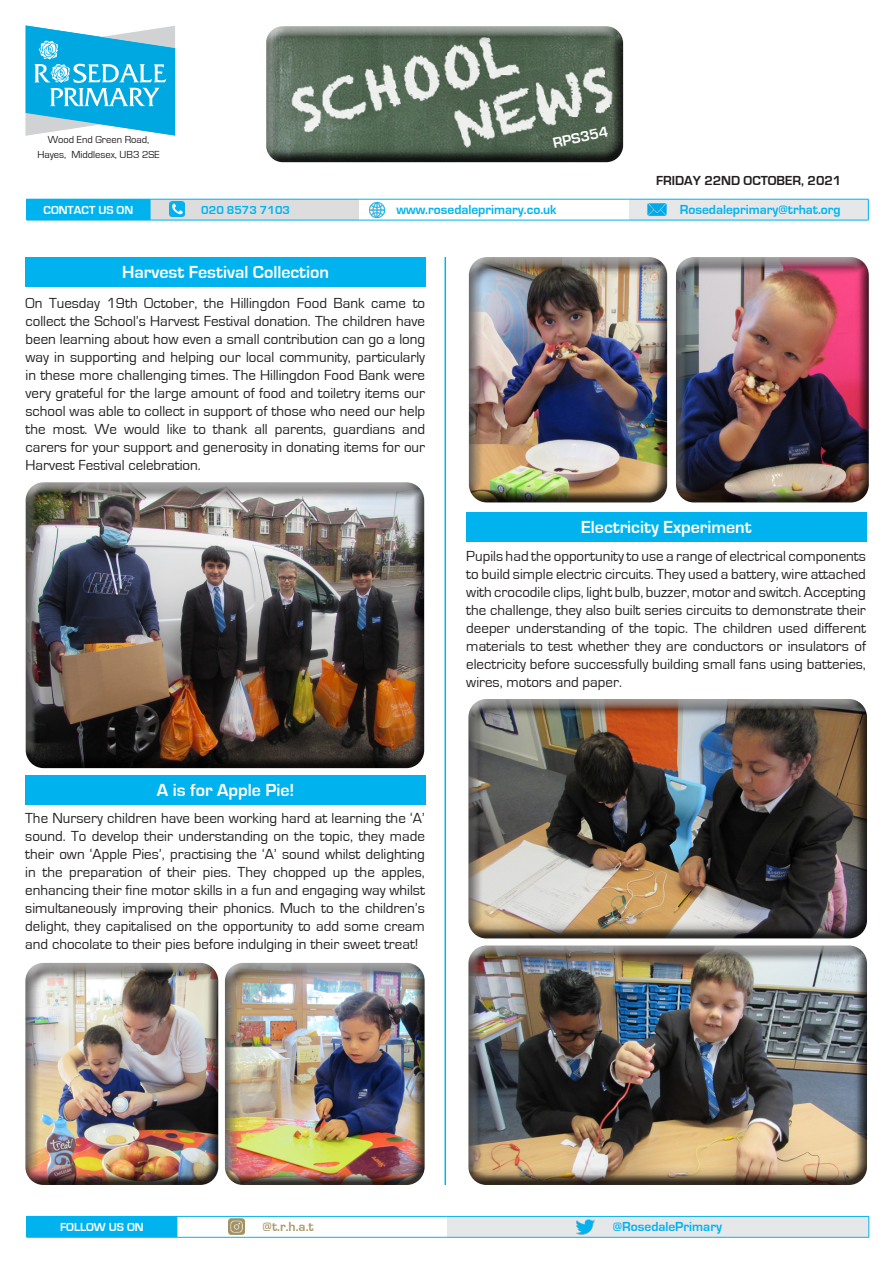
<style>
.page{position:relative;width:893px;height:1263px;background:#fff}
.page>*{position:absolute;margin:0;border:0;box-sizing:border-box;transform-origin:0 0}
.t1{font:700 18px "Eurostile";color:#fff}
.t2{font:15px/18px "Eurostile";color:#231f20;text-align:justify}
.t3{font:700 15px "Eurostile";color:#fff}
.t4{font:700 13.5px "Eurostile";color:#00b3ee}
.t5{font:700 13.5px "Eurostile";color:#231f20}
.t6{font:700 13.5px "Eurostile";color:#ab9a6c}
.t7{font:700 12px "Eurostile";color:#fff}
.t8{font:700 12px "Eurostile";color:#00b3ee}
.t9{font:10.5px/15px "Eurostile";color:#231f20;text-align:center}
</style>
<div class="page">
<div style="left:263px;top:23px;width:360px;height:130px;background:#fff;opacity:.75"></div>
<div style="left:263px;top:30px;width:360px;height:133px;background:#231f20;opacity:.75"></div>
<hr style="left:445px;top:257px;width:1px;height:928px;background:#00b3ee">
<div style="left:27px;top:1216px;width:150px;height:21px;background:#00b3ee"></div>
<div style="left:447px;top:1216px;width:422px;height:21px;background:#e6e7e9"></div>
<hr style="left:177px;top:1216px;width:270px;height:1px;background:#00b3ee">
<hr style="left:177px;top:1237px;width:270px;height:1px;background:#00b3ee">
<svg style="left:177px;top:1216px;width:1px;height:21px"></svg>
<hr style="left:27px;top:1237px;width:150px;height:1px;background:#00b3ee">
<hr style="left:447px;top:1216px;width:422px;height:1px;background:#00b3ee">
<svg style="left:869px;top:1216px;width:1px;height:21px"></svg>
<hr style="left:447px;top:1237px;width:422px;height:1px;background:#00b3ee">
<svg style="left:26px;top:26px;width:149px;height:110px"></svg>
<img style="left:229px;top:1218px;width:16px;height:16px">
<img style="left:577px;top:1219px;width:17px;height:16px">
<div style="left:27px;top:199px;width:123px;height:21px;background:#00b3ee"></div>
<div style="left:150px;top:199px;width:208px;height:21px;background:#ddd"></div>
<div style="left:629px;top:199px;width:239px;height:21px;background:#e6e7e9"></div>
<hr style="left:358px;top:199px;width:271px;height:1px;background:#00b3ee">
<hr style="left:358px;top:220px;width:271px;height:1px;background:#00b3ee">
<hr style="left:629px;top:199px;width:239px;height:1px;background:#00b3ee">
<svg style="left:868px;top:199px;width:1px;height:21px"></svg>
<hr style="left:629px;top:220px;width:239px;height:1px;background:#00b3ee">
<hr style="left:150px;top:199px;width:208px;height:1px;background:#00b3ee">
<hr style="left:150px;top:220px;width:208px;height:1px;background:#00b3ee">
<svg style="left:150px;top:199px;width:1px;height:21px"></svg>
<hr style="left:27px;top:220px;width:123px;height:1px;background:#00b3ee">
<img style="left:647px;top:203px;width:19px;height:13px">
<img style="left:370px;top:202px;width:14px;height:15px">
<img style="left:170px;top:201px;width:15px;height:15px">
<div style="left:26px;top:257px;width:400px;height:30px;background:#00b3ee"></div>
<div style="left:468px;top:255px;width:201px;height:236px;background:#fff;opacity:.75"></div>
<div style="left:468px;top:261px;width:201px;height:241px;background:#231f20;opacity:.75"></div>
<div style="left:25px;top:486px;width:402px;height:283px;background:#231f20;opacity:.75"></div>
<div style="left:26px;top:775px;width:400px;height:30px;background:#00b3ee"></div>
<div style="left:25px;top:962px;width:196px;height:211px;background:#fff;opacity:.75"></div>
<div style="left:25px;top:967px;width:196px;height:219px;background:#231f20;opacity:.75"></div>
<div style="left:224px;top:962px;width:203px;height:211px;background:#fff;opacity:.75"></div>
<div style="left:224px;top:967px;width:203px;height:219px;background:#231f20;opacity:.75"></div>
<div style="left:466px;top:512px;width:400px;height:30px;background:#00b3ee"></div>
<div style="left:468px;top:697px;width:401px;height:230px;background:#fff;opacity:.75"></div>
<div style="left:468px;top:703px;width:401px;height:237px;background:#231f20;opacity:.75"></div>
<div style="left:676px;top:255px;width:195px;height:236px;background:#fff;opacity:.75"></div>
<div style="left:676px;top:261px;width:195px;height:241px;background:#231f20;opacity:.75"></div>
<div style="left:468px;top:944px;width:401px;height:229px;background:#fff;opacity:.75"></div>
<div style="left:468px;top:949px;width:401px;height:236px;background:#231f20;opacity:.75"></div>
<p class="t9" style="left:37px;top:132px;width:124px">Wood End Green Road,<br>Hayes, Middlesex, UB3 2SE</p>
<p class="t3" style="left:551px;top:135px;width:58px;rotate:-12deg">RPS354</p>
<p class="t5" style="left:656px;top:173px;width:187px">FRIDAY 22ND OCTOBER, 2021</p>
<p class="t7" style="left:44px;top:203px;width:91px">CONTACT US ON</p>
<p class="t8" style="left:201px;top:203px;width:90px">020 8573 7103</p>
<p class="t4" style="left:396px;top:202px;width:162px">www.rosedaleprimary.co.uk</p>
<p class="t4" style="left:680px;top:202px;width:163px">Rosedaleprimary@trhat.org</p>
<p class="t1" style="left:122px;top:262px;width:208px">Harvest Festival Collection</p>
<p class="t2" style="left:26px;top:294px;width:401px">On Tuesday 19th October, the Hillingdon Food Bank came to collect the School’s Harvest Festival donation. The children have been learning about how even a small contribution can go a long way in supporting and helping our local community, particularly in these more challenging times. The Hillingdon Food Bank were very grateful for the large amount of food and toiletry items our school was able to collect in support of those who need our help the most. We would like to thank all parents, guardians and carers for your support and generosity in donating items for our Harvest Festival celebration.</p>
<p class="t1" style="left:157px;top:781px;width:139px">A is for Apple Pie!</p>
<p class="t2" style="left:25px;top:810px;width:401px">The Nursery children have been working hard at learning the ‘A’ sound. To develop their understanding on the topic, they made their own ‘Apple Pies’, practising the ‘A’ sound whilst delighting in the preparation of their pies. They chopped up the apples, enhancing their fine motor skills in a fun and engaging way whilst simultaneously improving their phonics. Much to the children’s delight, they capitalised on the opportunity to add some cream and chocolate to their pies before indulging in their sweet treat!</p>
<p class="t1" style="left:581px;top:517px;width:172px">Electricity Experiment</p>
<p class="t2" style="left:466px;top:547px;width:401px">Pupils had the opportunity to use a range of electrical components to build simple electric circuits. They used a battery, wire attached with crocodile clips, light bulb, buzzer, motor and switch. Accepting the challenge, they also built series circuits to demonstrate their deeper understanding of the topic. The children used different materials to test whether they are conductors or insulators of electricity before successfully building small fans using batteries, wires, motors and paper.</p>
<p class="t7" style="left:60px;top:1220px;width:85px">FOLLOW US ON</p>
<p class="t6" style="left:263px;top:1219px;width:53px">@t.r.h.a.t</p>
<p class="t4" style="left:613px;top:1219px;width:111px">@RosedalePrimary</p>
</div>
